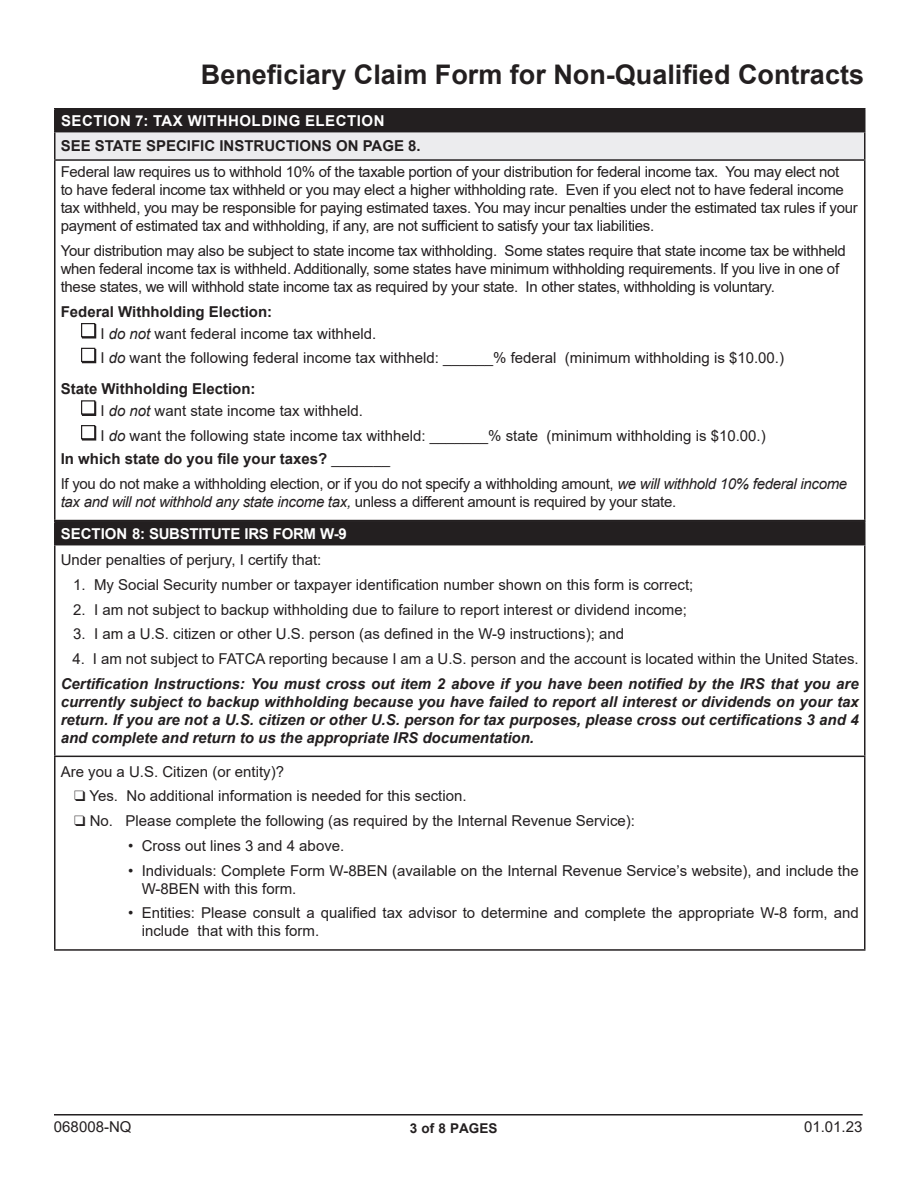
<style>
.page{position:relative;width:918px;height:1188px;background:#fff}
.page>*{position:absolute;margin:0;border:0;box-sizing:border-box;transform-origin:0 0}
.t1{font:700 27px "Arial";color:#231f20}
.Paragraph_Style_1{font:15px/18px "Arial";color:#231f20}
.Paragraph_Style_1-2{font:15px/18px "Arial";letter-spacing:-.02em;color:#231f20}
.Paragraph_Style_1-3{font:italic 700 15px/18px "Arial";color:#231f20;text-align:justify}
.t2{font:700 15px "Arial";color:#231f20}
.t3{font:700 15px "Arial";letter-spacing:.035em;color:#fff}
.t4{font:700 15px "Arial";letter-spacing:-.02em;color:#fff}
.t5{font:700 13.5px "Arial";color:#231f20}
.s1{font-style:italic}
.s2{font-weight:400}
</style>
<div class="page">
<hr style="left:54px;top:1114px;width:809px;height:2px;background:#231f20">
<div style="left:55px;top:522px;width:810px;height:23px;background:#231f20"></div>
<hr style="left:54px;top:521px;width:812px;height:2px;background:#231f20">
<hr style="left:54px;top:523px;width:2px;height:21px;background:#231f20">
<hr style="left:864px;top:523px;width:2px;height:21px;background:#231f20">
<hr style="left:54px;top:544px;width:812px;height:1px;background:#231f20">
<hr style="left:54px;top:545px;width:2px;height:211px;background:#231f20">
<hr style="left:864px;top:545px;width:2px;height:211px;background:#231f20">
<hr style="left:54px;top:756px;width:812px;height:1px;background:#231f20">
<hr style="left:54px;top:757px;width:2px;height:192px;background:#231f20">
<hr style="left:864px;top:757px;width:2px;height:192px;background:#231f20">
<hr style="left:54px;top:949px;width:812px;height:2px;background:#231f20">
<div style="left:55px;top:109px;width:810px;height:23px;background:#231f20"></div>
<div style="left:55px;top:132px;width:810px;height:28px;background:#ececee"></div>
<hr style="left:54px;top:108px;width:812px;height:2px;background:#231f20">
<hr style="left:54px;top:110px;width:2px;height:21px;background:#231f20">
<hr style="left:864px;top:110px;width:2px;height:21px;background:#231f20">
<hr style="left:54px;top:131px;width:812px;height:1px;background:#231f20">
<hr style="left:54px;top:132px;width:2px;height:27px;background:#231f20">
<hr style="left:864px;top:132px;width:2px;height:27px;background:#231f20">
<hr style="left:54px;top:159px;width:812px;height:2px;background:#231f20">
<hr style="left:54px;top:161px;width:2px;height:359px;background:#231f20">
<hr style="left:864px;top:161px;width:2px;height:359px;background:#231f20">
<hr style="left:54px;top:520px;width:812px;height:1px;background:#231f20">
<div style="left:82px;top:324px;width:14px;height:15px;border:1px solid #231f20"></div>
<div style="left:82px;top:324px;width:13px;height:13px;background:#fff"></div>
<div style="left:81px;top:323px;width:14px;height:14px;border:1px solid #231f20"></div>
<div style="left:82px;top:349px;width:14px;height:14px;border:1px solid #231f20"></div>
<div style="left:82px;top:348px;width:13px;height:13px;background:#fff"></div>
<div style="left:81px;top:348px;width:14px;height:14px;border:1px solid #231f20"></div>
<div style="left:82px;top:401px;width:14px;height:15px;border:1px solid #231f20"></div>
<div style="left:82px;top:401px;width:13px;height:13px;background:#fff"></div>
<div style="left:81px;top:400px;width:14px;height:15px;border:1px solid #231f20"></div>
<div style="left:82px;top:426px;width:14px;height:15px;border:1px solid #231f20"></div>
<div style="left:82px;top:426px;width:13px;height:13px;background:#fff"></div>
<div style="left:81px;top:425px;width:14px;height:14px;border:1px solid #231f20"></div>
<p class="t1" style="left:201px;top:56px;width:665px">Beneficiary Claim Form for Non-Qualified Contracts</p>
<p class="t3" style="left:61px;top:110px;width:325px">SECTION 7: TAX WITHHOLDING ELECTION</p>
<p class="t2" style="left:61px;top:135px;width:362px">SEE STATE SPECIFIC INSTRUCTIONS ON PAGE 8.</p>
<p class="Paragraph_Style_1-2" style="left:61px;top:163px;width:799px">Federal law requires us to withhold 10% of the taxable portion of your distribution for federal income tax. You may elect not<br>to have federal income tax withheld or you may elect a higher withholding rate. Even if you elect not to have federal income tax withheld, you may be responsible for paying estimated taxes. You may incur penalties under the estimated tax rules if your payment of estimated tax and withholding, if any, are not sufficient to satisfy your tax liabilities.</p>
<p class="Paragraph_Style_1-2" style="left:61px;top:241px;width:787px">Your distribution may also be subject to state income tax withholding. Some states require that state income tax be withheld when federal income tax is withheld. Additionally, some states have minimum withholding requirements. If you live in one of these states, we will withhold state income tax as required by your state. In other states, withholding is voluntary.</p>
<p class="t2" style="left:61px;top:301px;width:213px">Federal Withholding Election:</p>
<p class="Paragraph_Style_1" style="left:100px;top:324px;width:277px">I <span class="s1">do not</span> want federal income tax withheld.</p>
<p class="Paragraph_Style_1" style="left:100px;top:349px;width:685px">I <span class="s1">do</span> want the following federal income tax withheld: ______% federal (minimum withholding is $10.00.)</p>
<p class="t2" style="left:61px;top:378px;width:196px">State Withholding Election:</p>
<p class="Paragraph_Style_1" style="left:100px;top:401px;width:264px">I <span class="s1">do not</span> want state income tax withheld.</p>
<p class="Paragraph_Style_1" style="left:100px;top:426px;width:667px">I <span class="s1">do</span> want the following state income tax withheld: _______% state (minimum withholding is $10.00.)</p>
<p class="t2" style="left:61px;top:448px;width:331px">In which state do you file your taxes? <span class="s2">_______</span></p>
<p class="Paragraph_Style_1-2" style="left:61px;top:475px;width:788px">If you do not make a withholding election, or if you do not specify a withholding amount, <span class="s1">we will withhold 10% federal income tax and will not withhold any state income tax,</span> unless a different amount is required by your state.</p>
<p class="t4" style="left:61px;top:523px;width:287px">SECTION 8: SUBSTITUTE IRS FORM W-9</p>
<p class="Paragraph_Style_1" style="left:61px;top:551px;width:262px">Under penalties of perjury, I certify that:</p>
<p class="Paragraph_Style_1" style="left:73px;top:575px;width:622px">1. My Social Security number or taxpayer identification number shown on this form is correct;</p>
<p class="Paragraph_Style_1" style="left:73px;top:600px;width:615px">2. I am not subject to backup withholding due to failure to report interest or dividend income;</p>
<p class="Paragraph_Style_1" style="left:73px;top:625px;width:552px">3. I am a U.S. citizen or other U.S. person (as defined in the W-9 instructions); and</p>
<p class="Paragraph_Style_1" style="left:73px;top:650px;width:788px">4. I am not subject to FATCA reporting because I am a U.S. person and the account is located within the United States.</p>
<p class="Paragraph_Style_1-3" style="left:61px;top:675px;width:800px">Certification Instructions: You must cross out item 2 above if you have been notified by the IRS that you are currently subject to backup withholding because you have failed to report all interest or dividends on your tax return. If you are not a U.S. citizen or other U.S. person for tax purposes, please cross out certifications 3 and 4 and complete and return to us the appropriate IRS documentation.</p>
<p class="Paragraph_Style_1" style="left:61px;top:762px;width:225px">Are you a U.S. Citizen (or entity)?</p>
<p class="Paragraph_Style_1" style="left:90px;top:787px;width:379px">Yes. No additional information is needed for this section.</p>
<p class="Paragraph_Style_1" style="left:90px;top:812px;width:547px">No. Please complete the following (as required by the Internal Revenue Service):</p>
<p class="Paragraph_Style_1" style="left:128px;top:837px;width:218px">• Cross out lines 3 and 4 above.</p>
<p class="Paragraph_Style_1" style="left:142px;top:861px;width:718px;text-indent:-14px">• Individuals: Complete Form W-8BEN (available on the Internal Revenue Service’s website), and include the<br>W-8BEN with this form.</p>
<p class="Paragraph_Style_1" style="left:142px;top:904px;width:718px;text-indent:-14px">• Entities: Please consult a qualified tax advisor to determine and complete the appropriate W-8 form, and include that with this form.</p>
<p class="Paragraph_Style_1" style="left:54px;top:1118px;width:79px">068008-NQ</p>
<p class="t5" style="left:410px;top:1119px;width:89px">3 of 8 PAGES</p>
<p class="Paragraph_Style_1" style="left:804px;top:1118px;width:60px">01.01.23</p>
</div>
